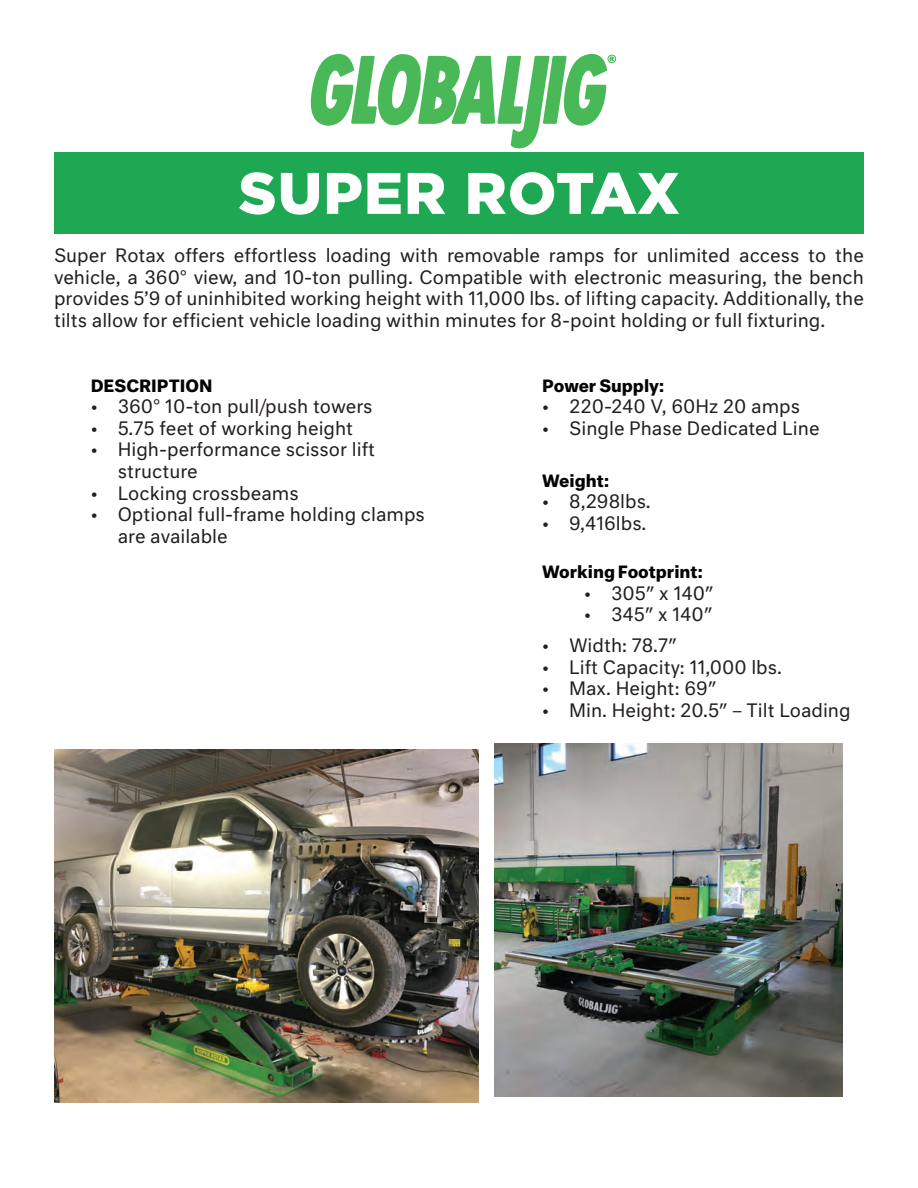
<style>
.page{position:relative;width:918px;height:1188px;background:#fff}
.page>*{position:absolute;margin:0;border:0;box-sizing:border-box;transform-origin:0 0}
.t1{font:900 58.5px "Gotham";letter-spacing:.02em;color:#fff}
.t2{font:18px/21.6px "Neutral Std";color:#231f20}
.t3{font:700 16.5px "Neutral Std";color:#040503}
</style>
<div class="page">
<div style="left:54px;top:152px;width:810px;height:82px;background:#1fa853"></div>
<img style="left:54px;top:749px;width:425px;height:353px">
<img style="left:495px;top:743px;width:347px;height:353px">
<svg style="left:311px;top:54px;width:305px;height:94px"></svg>
<h1 class="t1" style="left:238px;top:159px;width:443px">SUPER ROTAX</h1>
<p class="t2" style="left:54px;top:244px;width:812px;text-align:justify">Super Rotax offers effortless loading with removable ramps for unlimited access to the vehicle, a 360° view, and 10-ton pulling. Compatible with electronic measuring, the bench provides 5’9 of uninhibited working height with 11,000 lbs. of lifting capacity. Additionally, the tilts allow for efficient vehicle loading within minutes for 8-point holding or full fixturing.</p>
<p class="t3" style="left:91px;top:374px;width:123px">DESCRIPTION</p>
<p class="t2" style="left:91px;top:395px;width:283px">• 360° 10-ton pull/push towers</p>
<p class="t2" style="left:91px;top:417px;width:264px">• 5.75 feet of working height</p>
<p class="t2" style="left:118px;top:438px;width:259px;text-indent:-27px">• High-performance scissor lift structure</p>
<p class="t2" style="left:91px;top:482px;width:210px">• Locking crossbeams</p>
<p class="t2" style="left:118px;top:503px;width:309px;text-indent:-27px">• Optional full-frame holding clamps are available</p>
<p class="t3" style="left:542px;top:374px;width:124px">Power Supply:</p>
<p class="t2" style="left:542px;top:395px;width:259px">• 220-240 V, 60Hz 20 amps</p>
<p class="t2" style="left:542px;top:417px;width:279px">• Single Phase Dedicated Line</p>
<p class="t3" style="left:542px;top:469px;width:68px">Weight:</p>
<p class="t2" style="left:542px;top:490px;width:110px">• 8,298lbs.</p>
<p class="t2" style="left:542px;top:512px;width:106px">• 9,416lbs.</p>
<p class="t3" style="left:542px;top:561px;width:162px">Working Footprint:</p>
<p class="t2" style="left:584px;top:582px;width:131px">• 305″ x 140″</p>
<p class="t2" style="left:584px;top:603px;width:130px">• 345″ x 140″</p>
<p class="t2" style="left:542px;top:634px;width:136px">• Width: 78.7″</p>
<p class="t2" style="left:542px;top:656px;width:241px">• Lift Capacity: 11,000 lbs.</p>
<p class="t2" style="left:542px;top:677px;width:176px">• Max. Height: 69″</p>
<p class="t2" style="left:542px;top:699px;width:310px">• Min. Height: 20.5″ – Tilt Loading</p>
</div>
